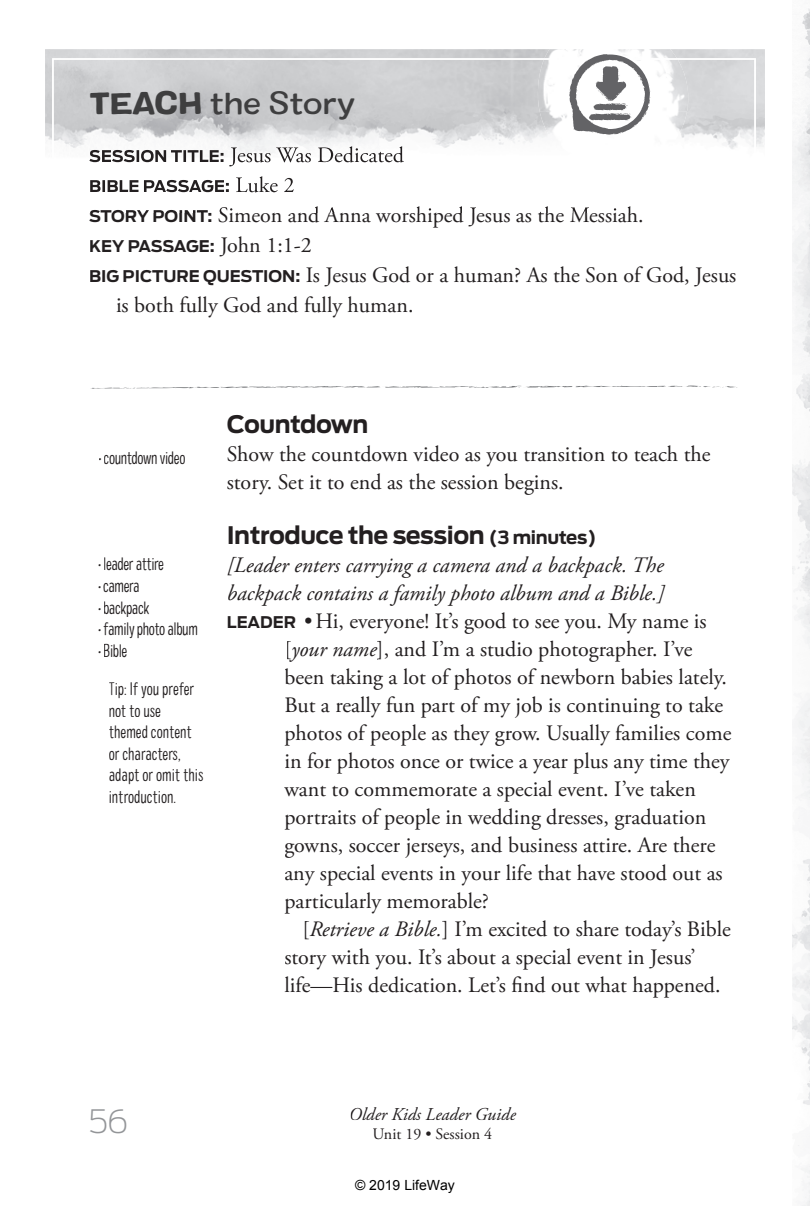
<style>
.page{position:relative;width:810px;height:1206px;background:#fff}
.page>*{position:absolute;margin:0;border:0;box-sizing:border-box;transform-origin:0 0}
.t1{font:200 32px "Antenna";color:#939598}
.t2{font:500 expanded 30px "Colby";letter-spacing:-.015em;color:#3e3e3f}
.t3{font:700 24px "Antenna";letter-spacing:-.02em;color:#231f20}
.t4{font:22px/28px "Adobe Garamond Pro";color:#231f20}
.t5{font:italic 22px "Adobe Garamond Pro";color:#231f20}
.t6{font:300 condensed 18px/21.6px "Colby";letter-spacing:-.015em;color:#231f20}
.t7{font:italic 18px "Adobe Garamond Pro";color:#231f20}
.t8{font:700 16px "Antenna";letter-spacing:-.015em;color:#231f20}
.t9{font:16px "Adobe Garamond Pro";color:#231f20}
.t10{font:14px "Arial";color:#000}
.s1{font-family:"Colby Ex Bld";font-weight:400;font-stretch:normal}
.s2{font-family:"Antenna";font-weight:700;font-size:16px}
.s3{font-family:"Adobe Garamond Pro";font-weight:400;font-size:22px}
.s4{font-size:18px}
.s5{font-style:italic}
</style>
<div class="page">
<svg style="left:52px;top:58px;width:704px;height:328px"></svg>
<img style="left:538px;top:49px;width:150px;height:62px">
<img style="left:540px;top:111px;width:147px;height:62px">
<img style="left:544px;top:58px;width:134px;height:2px">
<img style="left:792px;top:8px;width:18px;height:1198px">
<svg style="left:569px;top:54px;width:82px;height:81px"></svg>
<svg style="left:91px;top:386px;width:646px;height:3px"></svg>
<img style="left:89px;top:150px;width:135px;height:12px">
<img style="left:225px;top:146px;width:179px;height:20px">
<img style="left:90px;top:180px;width:139px;height:12px">
<img style="left:230px;top:176px;width:64px;height:17px">
<img style="left:89px;top:210px;width:122px;height:3px">
<img style="left:212px;top:206px;width:430px;height:7px">
<h2 class="t2" style="left:89px;top:84px;width:268px"><span class="s1">TEACH</span> the Story</h2>
<p class="t4" style="left:89px;top:202px;width:556px"><span class="s2">STORY POINT:</span> Simeon and Anna worshiped Jesus as the Messiah.</p>
<p class="t8" style="left:89px;top:237px;width:224px">KEY PASSAGE: <span class="s3">John 1:1-2</span></p>
<p class="t4" style="left:116px;top:261px;width:622px;line-height:30px;text-indent:-27px"><span class="s2">BIG PICTURE QUESTION:</span> Is Jesus God or a human? As the Son of God, Jesus is both fully God and fully human.</p>
<p class="t6" style="left:99px;top:447px;width:88px">• countdown video</p>
<p class="t6" style="left:98px;top:553px;width:68px">• leader attire</p>
<p class="t6" style="left:98px;top:575px;width:43px">• camera</p>
<p class="t6" style="left:98px;top:596px;width:53px">• backpack</p>
<p class="t6" style="left:98px;top:618px;width:101px">• family photo album</p>
<p class="t6" style="left:109px;top:631px;width:87px;line-height:38.2px;text-indent:-11px">• Bible<br>Tip: If you prefer</p>
<p class="t6" style="left:109px;top:699px;width:96px">not to use themed content or characters, adapt or omit this introduction.</p>
<p class="t3" style="left:227px;top:410px;width:143px">Countdown</p>
<p class="t4" style="left:227px;top:441px;width:485px">Show the countdown video as you transition to teach the story. Set it to end as the session begins.</p>
<p class="t3" style="left:227px;top:521px;width:371px">Introduce the session <span class="s4">(3 minutes)</span></p>
<p class="t5" style="left:227px;top:552px;width:438px">[Leader enters carrying a camera and a backpack. The</p>
<p class="t5" style="left:227px;top:580px;width:439px">backpack contains a family photo album and a Bible.]</p>
<p class="t4" style="left:227px;top:608px;width:481px"><span class="s2">LEADER</span> • Hi, everyone! It’s good to see you. My name is</p>
<p class="t4" style="left:284px;top:636px;width:410px">[<span class="s5">your name</span>], and I’m a studio photographer. I’ve</p>
<p class="t4" style="left:284px;top:664px;width:444px">been taking a lot of photos of newborn babies lately.</p>
<p class="t4" style="left:284px;top:692px;width:440px">But a really fun part of my job is continuing to take</p>
<p class="t4" style="left:284px;top:720px;width:449px">photos of people as they grow. Usually families come</p>
<p class="t4" style="left:284px;top:748px;width:447px">in for photos once or twice a year plus any time they</p>
<p class="t4" style="left:284px;top:776px;width:413px">want to commemorate a special event. I’ve taken</p>
<p class="t4" style="left:284px;top:804px;width:423px">portraits of people in wedding dresses, graduation</p>
<p class="t4" style="left:284px;top:832px;width:433px">gowns, soccer jerseys, and business attire. Are there</p>
<p class="t4" style="left:284px;top:860px;width:440px">any special events in your life that have stood out as</p>
<p class="t4" style="left:284px;top:888px;width:206px">particularly memorable?</p>
<p class="t4" style="left:302px;top:916px;width:430px">[<span class="s5">Retrieve a Bible.</span>] I’m excited to share today’s Bible</p>
<p class="t4" style="left:284px;top:944px;width:413px">story with you. It’s about a special event in Jesus’</p>
<p class="t4" style="left:284px;top:972px;width:438px">life—His dedication. Let’s find out what happened.</p>
<h1 class="t1" style="left:88px;top:1102px;width:42px">56</h1>
<p class="t7" style="left:349px;top:1103px;width:169px">Older Kids Leader Guide</p>
<p class="t9" style="left:373px;top:1124px;width:121px">Unit 19 • Session 4</p>
<p class="t10" style="left:355px;top:1176px;width:101px">© 2019 LifeWay</p>
</div>
